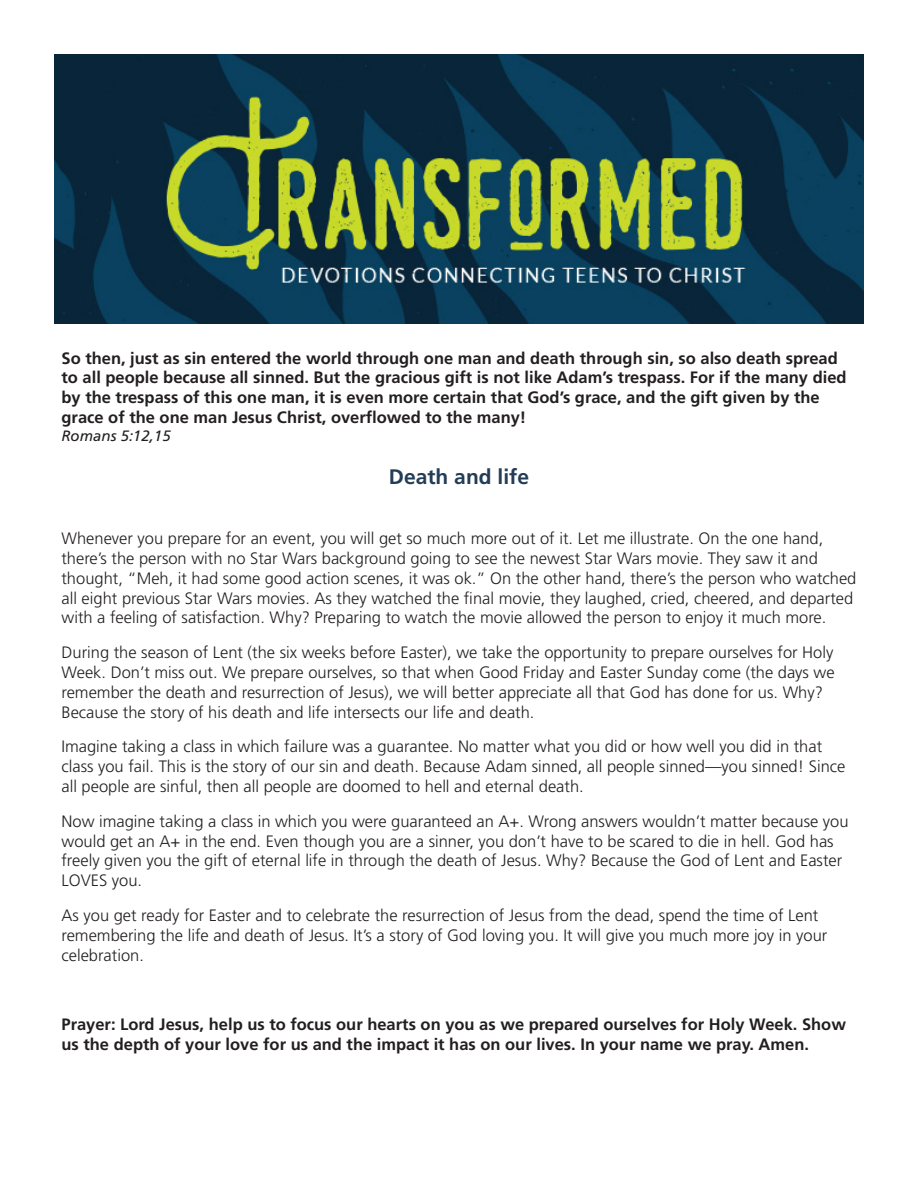
<style>
.page{position:relative;width:918px;height:1188px;background:#fff}
.page>*{position:absolute;margin:0;border:0;box-sizing:border-box;transform-origin:0 0}
.t1{font:700 21px "Frutiger LT Std";color:#243d57}
.body_copy{font:300 16.5px/19.8px "Frutiger LT Std";color:#231f20}
.Scripture_text{font:700 16.5px/19.8px "Frutiger LT Std";color:#231f20}
.body_copy-2{font:700 16.5px/19.8px "Frutiger LT Std";color:#231f20}
.Scripture_reference{font:italic 15px "Frutiger LT Std";color:#231f20}
</style>
<div class="page">
<img style="left:54px;top:54px;width:810px;height:270px">
<p class="Scripture_text" style="left:62px;top:348px;width:787px">So then, just as sin entered the world through one man and death through sin, so also death spread to all people because all sinned. But the gracious gift is not like Adam’s trespass. For if the many died by the trespass of this one man, it is even more certain that God’s grace, and the gift given by the grace of the one man Jesus Christ, overflowed to the many!</p>
<p class="Scripture_reference" style="left:62px;top:427px;width:111px">Romans 5:12,15</p>
<p class="t1" style="left:389px;top:465px;width:142px">Death and life</p>
<p class="body_copy" style="left:62px;top:529px;width:797px">Whenever you prepare for an event, you will get so much more out of it. Let me illustrate. On the one hand, there’s the person with no Star Wars background going to see the newest Star Wars movie. They saw it and thought, “Meh, it had some good action scenes, it was ok.” On the other hand, there’s the person who watched all eight previous Star Wars movies. As they watched the final movie, they laughed, cried, cheered, and departed with a feeling of satisfaction. Why? Preparing to watch the movie allowed the person to enjoy it much more.</p>
<p class="body_copy" style="left:62px;top:643px;width:775px">During the season of Lent (the six weeks before Easter), we take the opportunity to prepare ourselves for Holy Week. Don’t miss out. We prepare ourselves, so that when Good Friday and Easter Sunday come (the days we remember the death and resurrection of Jesus), we will better appreciate all that God has done for us. Why?<br>Because the story of his death and life intersects our life and death.</p>
<p class="body_copy" style="left:62px;top:737px;width:785px">Imagine taking a class in which failure was a guarantee. No matter what you did or how well you did in that class you fail. This is the story of our sin and death. Because Adam sinned, all people sinned—you sinned! Since all people are sinful, then all people are doomed to hell and eternal death.</p>
<p class="body_copy" style="left:62px;top:812px;width:789px">Now imagine taking a class in which you were guaranteed an A+. Wrong answers wouldn’t matter because you would get an A+ in the end. Even though you are a sinner, you don’t have to be scared to die in hell. God has freely given you the gift of eternal life in through the death of Jesus. Why? Because the God of Lent and Easter LOVES you.</p>
<p class="body_copy" style="left:62px;top:906px;width:767px">As you get ready for Easter and to celebrate the resurrection of Jesus from the dead, spend the time of Lent remembering the life and death of Jesus. It’s a story of God loving you. It will give you much more joy in your celebration.</p>
<p class="body_copy-2" style="left:62px;top:1015px;width:786px">Prayer: Lord Jesus, help us to focus our hearts on you as we prepared ourselves for Holy Week. Show us the depth of your love for us and the impact it has on our lives. In your name we pray. Amen.</p>
</div>
